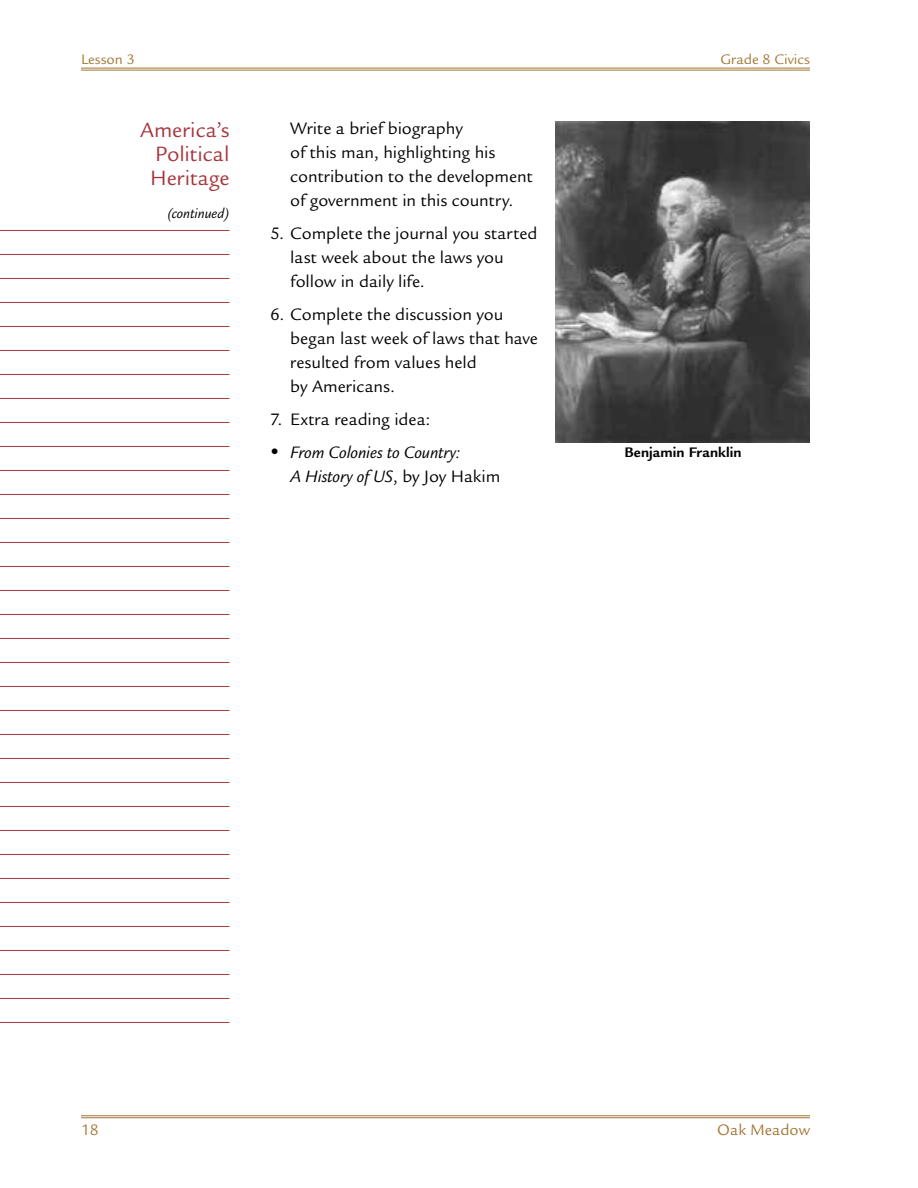
<style>
.page{position:relative;width:918px;height:1188px;background:#fff}
.page>*{position:absolute;margin:0;border:0;box-sizing:border-box;transform-origin:0 0}
.t1{font:22.5px/24px "Legacy Sans Std";color:#a7353c;text-align:justify}
.t2{font:18px/24px "Legacy Sans Std";color:#000}
.t3{font:italic 18px/24px "Legacy Sans Std";letter-spacing:-.005em;color:#000}
.t4{font:16.5px "Legacy Sans Std";color:#a27734}
.t5{font:15px "Legacy Sans Std";color:#a27734}
.t6{font:700 15px "Legacy Sans Std";letter-spacing:.005em;color:#000}
.t7{font:italic 15px "Legacy Sans Std";color:#000}
.s1{font-weight:700;font-style:normal;font-size:33px}
.s2{font-style:normal}
</style>
<div class="page">
<hr style="left:81px;top:1115px;width:729px;height:1px;background:#a27734">
<hr style="left:81px;top:1117px;width:729px;height:1px;background:#a27734">
<hr style="left:0;top:230px;width:230px;height:1px;background:#a7353c">
<hr style="left:0;top:254px;width:230px;height:1px;background:#a7353c">
<hr style="left:0;top:278px;width:230px;height:1px;background:#a7353c">
<hr style="left:0;top:302px;width:230px;height:1px;background:#a7353c">
<hr style="left:0;top:326px;width:230px;height:1px;background:#a7353c">
<hr style="left:0;top:350px;width:230px;height:1px;background:#a7353c">
<hr style="left:0;top:374px;width:230px;height:1px;background:#a7353c">
<hr style="left:0;top:398px;width:230px;height:1px;background:#a7353c">
<hr style="left:0;top:422px;width:230px;height:1px;background:#a7353c">
<hr style="left:0;top:446px;width:230px;height:1px;background:#a7353c">
<hr style="left:0;top:470px;width:230px;height:1px;background:#a7353c">
<hr style="left:0;top:494px;width:230px;height:1px;background:#a7353c">
<hr style="left:0;top:518px;width:230px;height:1px;background:#a7353c">
<hr style="left:0;top:542px;width:230px;height:1px;background:#a7353c">
<hr style="left:0;top:566px;width:230px;height:1px;background:#a7353c">
<hr style="left:0;top:590px;width:230px;height:1px;background:#a7353c">
<hr style="left:0;top:614px;width:230px;height:1px;background:#a7353c">
<hr style="left:0;top:638px;width:230px;height:1px;background:#a7353c">
<hr style="left:0;top:662px;width:230px;height:1px;background:#a7353c">
<hr style="left:0;top:686px;width:230px;height:1px;background:#a7353c">
<hr style="left:0;top:710px;width:230px;height:1px;background:#a7353c">
<hr style="left:0;top:734px;width:230px;height:1px;background:#a7353c">
<hr style="left:0;top:758px;width:230px;height:1px;background:#a7353c">
<hr style="left:0;top:782px;width:230px;height:1px;background:#a7353c">
<hr style="left:0;top:806px;width:230px;height:1px;background:#a7353c">
<hr style="left:0;top:830px;width:230px;height:1px;background:#a7353c">
<hr style="left:0;top:854px;width:230px;height:1px;background:#a7353c">
<hr style="left:0;top:878px;width:230px;height:1px;background:#a7353c">
<hr style="left:0;top:902px;width:230px;height:1px;background:#a7353c">
<hr style="left:0;top:926px;width:230px;height:1px;background:#a7353c">
<hr style="left:0;top:950px;width:230px;height:1px;background:#a7353c">
<hr style="left:0;top:974px;width:230px;height:1px;background:#a7353c">
<hr style="left:0;top:998px;width:230px;height:1px;background:#a7353c">
<hr style="left:0;top:1022px;width:230px;height:1px;background:#a7353c">
<hr style="left:81px;top:68px;width:729px;height:1px;background:#a27734">
<hr style="left:81px;top:70px;width:729px;height:1px;background:#a27734">
<img style="left:556px;top:122px;width:254px;height:321px">
<p class="t5" style="left:81px;top:51px;width:55px">Lesson 3</p>
<p class="t5" style="left:721px;top:51px;width:91px">Grade 8 Civics</p>
<p class="t1" style="left:150px;top:118px;width:81px;text-indent:-10px">America’s Political Heritage</p>
<p class="t7" style="left:167px;top:205px;width:64px">(continued)</p>
<p class="t2" style="left:290px;top:116px;width:244px">Write a brief biography<br>of this man, highlighting his contribution to the development of government in this country.</p>
<p class="t2" style="left:290px;top:221px;width:249px;text-indent:-20px">5. Complete the journal you started last week about the laws you follow in daily life.</p>
<p class="t2" style="left:290px;top:302px;width:249px;text-indent:-20px">6. Complete the discussion you began last week of laws that have resulted from values held<br>by Americans.</p>
<p class="t2" style="left:270px;top:407px;width:162px">7. Extra reading idea:</p>
<p class="t3" style="left:290px;top:441px;width:212px;text-indent:-20px"><span class="s1">•</span> From Colonies to Country:<br>A History of US<span class="s2">, by Joy Hakim</span></p>
<p class="t6" style="left:624px;top:444px;width:119px">Benjamin Franklin</p>
<p class="t4" style="left:81px;top:1120px;width:19px">18</p>
<p class="t4" style="left:717px;top:1120px;width:94px">Oak Meadow</p>
</div>
